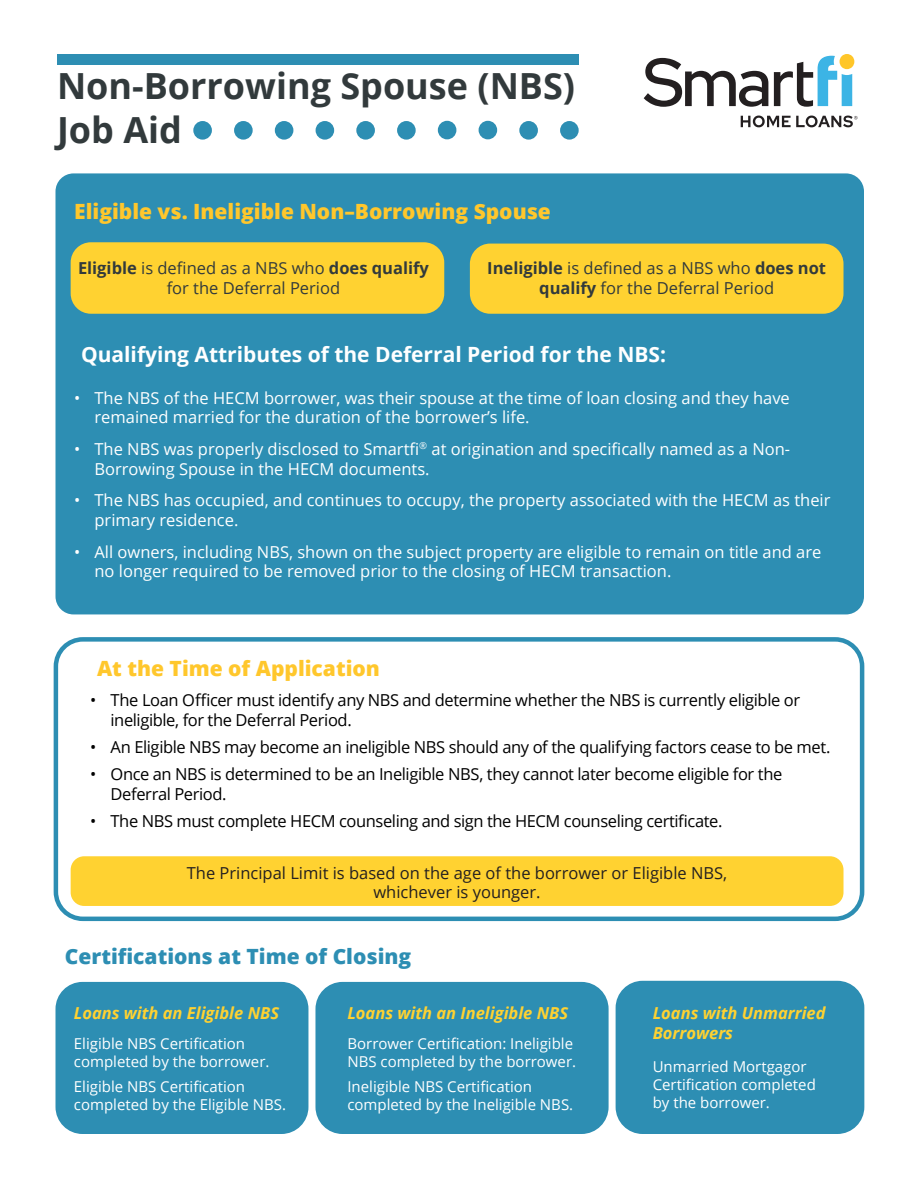
<style>
.page{position:relative;width:918px;height:1188px;background:#fff}
.page>*{position:absolute;margin:0;border:0;box-sizing:border-box;transform-origin:0 0}
.t1{font:700 36px "Open Sans";color:#323a3c}
.t2{font:800 21px "Open Sans";color:#ffc72c}
.t3{font:700 21px "Open Sans";color:#fff}
.t4{font:800 21px "Open Sans";color:#2d8eb3}
.t5{font:16.5px/19.8px "Open Sans";color:#fff}
.t6{font:16.5px/19.8px "Open Sans";letter-spacing:-.025em;color:#000}
.t7{font:16.5px/19.8px "Open Sans";color:#323a3c;text-align:center}
.t8{font:16.5px "Open Sans";color:#231f20}
.t9{font:italic 700 16.5px/19.8px "Open Sans";color:#ffd231}
.t10{font:15px/18px "Open Sans";color:#fff}
.s1{font-weight:700}
</style>
<div class="page">
<div style="left:56px;top:173px;width:808px;height:441px;background:#2d8eb3;border-radius:18px"></div>
<div style="left:56px;top:982px;width:252px;height:152px;background:#2d8eb3;border-radius:27px"></div>
<div style="left:71px;top:242px;width:373px;height:72px;background:#ffd231;border-radius:20px"></div>
<div style="left:470px;top:244px;width:374px;height:70px;background:#ffd231;border-radius:20px"></div>
<div style="left:54px;top:637px;width:810px;height:284px;border:4px solid #2d8eb3;border-radius:27px"></div>
<div style="left:71px;top:856px;width:773px;height:50px;background:#ffd231;border-radius:13px"></div>
<div style="left:57px;top:54px;width:522px;height:10px;background:#2d8eb3"></div>
<div style="left:616px;top:981px;width:248px;height:153px;background:#2d8eb3;border-radius:27px"></div>
<div style="left:315px;top:982px;width:294px;height:152px;background:#2d8eb3;border-radius:27px"></div>
<svg style="left:644px;top:58px;width:124px;height:49px"></svg>
<svg style="left:774px;top:54px;width:80px;height:53px"></svg>
<svg style="left:741px;top:116px;width:117px;height:11px"></svg>
<div style="left:193px;top:121px;width:19px;height:19px;background:#2d8eb3;border-radius:50%"></div>
<div style="left:234px;top:121px;width:19px;height:19px;background:#2d8eb3;border-radius:50%"></div>
<div style="left:275px;top:121px;width:18px;height:19px;background:#2d8eb3;border-radius:50%"></div>
<div style="left:316px;top:121px;width:18px;height:19px;background:#2d8eb3;border-radius:50%"></div>
<div style="left:356px;top:121px;width:19px;height:19px;background:#2d8eb3;border-radius:50%"></div>
<div style="left:397px;top:121px;width:19px;height:19px;background:#2d8eb3;border-radius:50%"></div>
<div style="left:438px;top:121px;width:18px;height:18px;background:#2d8eb3;border-radius:50%"></div>
<div style="left:479px;top:121px;width:18px;height:18px;background:#2d8eb3;border-radius:50%"></div>
<div style="left:519px;top:121px;width:19px;height:19px;background:#2d8eb3;border-radius:50%"></div>
<div style="left:560px;top:121px;width:19px;height:19px;background:#2d8eb3;border-radius:50%"></div>
<p class="t1" style="left:57px;top:61px;width:520px">Non-Borrowing Spouse (NBS)</p>
<p class="t1" style="left:57px;top:104px;width:126px">Job Aid</p>
<p class="t2" style="left:74px;top:196px;width:478px">Eligible vs. Ineligible Non–Borrowing Spouse</p>
<p class="t7" style="left:78px;top:258px;width:352px"><span class="s1">Eligible</span> is defined as a NBS who <span class="s1">does qualify </span>for the Deferral Period</p>
<p class="t7" style="left:487px;top:258px;width:340px"><span class="s1">Ineligible</span> is defined as a NBS who <span class="s1">does not qualify</span> for the Deferral Period</p>
<p class="t3" style="left:81px;top:340px;width:587px">Qualifying Attributes of the Deferral Period for the NBS:</p>
<p class="t5" style="left:94px;top:387px;width:697px;text-indent:-20px">• The NBS of the HECM borrower, was their spouse at the time of loan closing and they have remained married for the duration of the borrower’s life.</p>
<p class="t5" style="left:94px;top:439px;width:697px;text-indent:-20px">• The NBS was properly disclosed to Smartfi<sup>®</sup> at origination and specifically named as a Non-<br>Borrowing Spouse in the HECM documents.</p>
<p class="t5" style="left:94px;top:490px;width:738px;text-indent:-20px">• The NBS has occupied, and continues to occupy, the property associated with the HECM as their primary residence.</p>
<p class="t5" style="left:94px;top:541px;width:728px;text-indent:-20px">• All owners, including NBS, shown on the subject property are eligible to remain on title and are no longer required to be removed prior to the closing of HECM transaction.</p>
<p class="t2" style="left:97px;top:653px;width:284px">At the Time of Application</p>
<p class="t6" style="left:111px;top:690px;width:691px;text-indent:-20px">• The Loan Officer must identify any NBS and determine whether the NBS is currently eligible or ineligible, for the Deferral Period.</p>
<p class="t6" style="left:90px;top:737px;width:742px">• An Eligible NBS may become an ineligible NBS should any of the qualifying factors cease to be met.</p>
<p class="t6" style="left:111px;top:764px;width:673px;text-indent:-20px">• Once an NBS is determined to be an Ineligible NBS, they cannot later become eligible for the<br>Deferral Period.</p>
<p class="t6" style="left:90px;top:810px;width:634px">• The NBS must complete HECM counseling and sign the HECM counseling certificate.</p>
<p class="t8" style="left:187px;top:861px;width:542px">The Principal Limit is based on the age of the borrower or Eligible NBS,</p>
<p class="t8" style="left:373px;top:881px;width:169px">whichever is younger.</p>
<p class="t4" style="left:65px;top:941px;width:348px">Certifications at Time of Closing</p>
<p class="t9" style="left:74px;top:1002px;width:207px">Loans with an Eligible NBS</p>
<p class="t10" style="left:74px;top:1034px;width:197px">Eligible NBS Certification completed by the borrower.</p>
<p class="t10" style="left:74px;top:1077px;width:214px">Eligible NBS Certification completed by the Eligible NBS.</p>
<p class="t9" style="left:347px;top:1002px;width:222px">Loans with an Ineligible NBS</p>
<p class="t10" style="left:347px;top:1034px;width:230px">Borrower Certification: Ineligible<br>NBS completed by the borrower.</p>
<p class="t10" style="left:347px;top:1077px;width:227px">Ineligible NBS Certification completed by the Ineligible NBS.</p>
<p class="t9" style="left:653px;top:1003px;width:174px">Loans with Unmarried<br>Borrowers</p>
<p class="t10" style="left:653px;top:1057px;width:165px">Unmarried Mortgagor<br>Certification completed by the borrower.</p>
</div>
